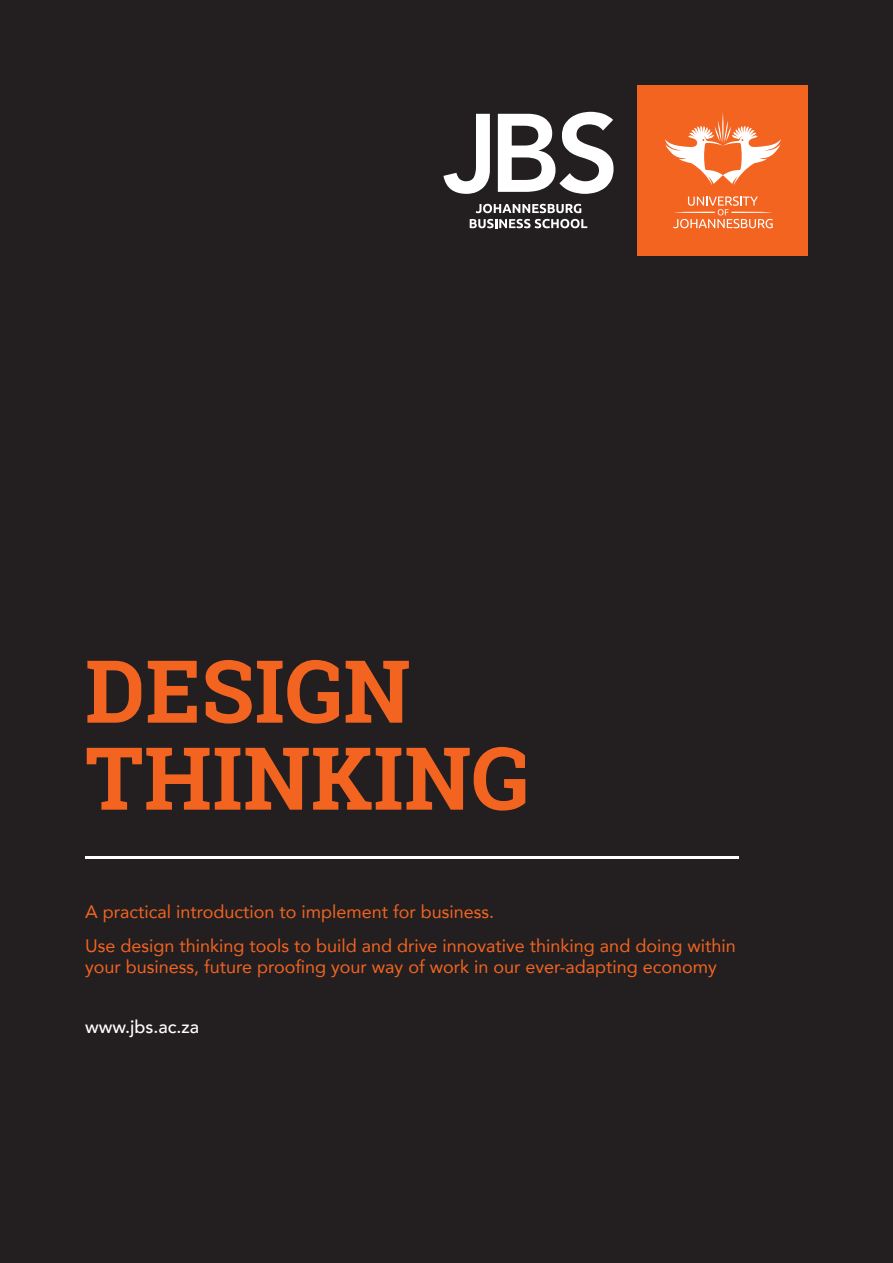
<style>
.page{position:relative;width:893px;height:1263px;background:#231f20}
.page>*{position:absolute;margin:0;border:0;box-sizing:border-box;transform-origin:0 0}
.t1{font:700 87px/87px "Roboto Slab";letter-spacing:.005em;color:#f36421}
.t2{font:18px/33.8px "Avenir";color:#f36421}
.t3{font:500 18px "Avenir";color:#fff}
</style>
<div class="page">
<hr style="left:85px;top:856px;width:653px;height:3px;background:#fff">
<div style="left:638px;top:85px;width:170px;height:170px;background:#f36421"></div>
<svg style="left:665px;top:113px;width:116px;height:72px"></svg>
<svg style="left:673px;top:196px;width:100px;height:32px"></svg>
<svg style="left:476px;top:204px;width:105px;height:9px"></svg>
<svg style="left:470px;top:219px;width:117px;height:9px"></svg>
<svg style="left:443px;top:114px;width:47px;height:80px"></svg>
<svg style="left:498px;top:112px;width:115px;height:82px"></svg>
<h1 class="t1" style="left:85px;top:647px;width:446px">DESIGN<br>THINKING</h1>
<p class="t2" style="left:85px;top:895px;width:652px">A practical introduction to implement for business.<br>Use design thinking tools to build and drive innovative thinking and doing within</p>
<p class="t2" style="left:85px;top:949px;width:633px">your business, future proofing your way of work in our ever-adapting economy</p>
<p class="t3" style="left:85px;top:1011px;width:116px">www.jbs.ac.za</p>
</div>
